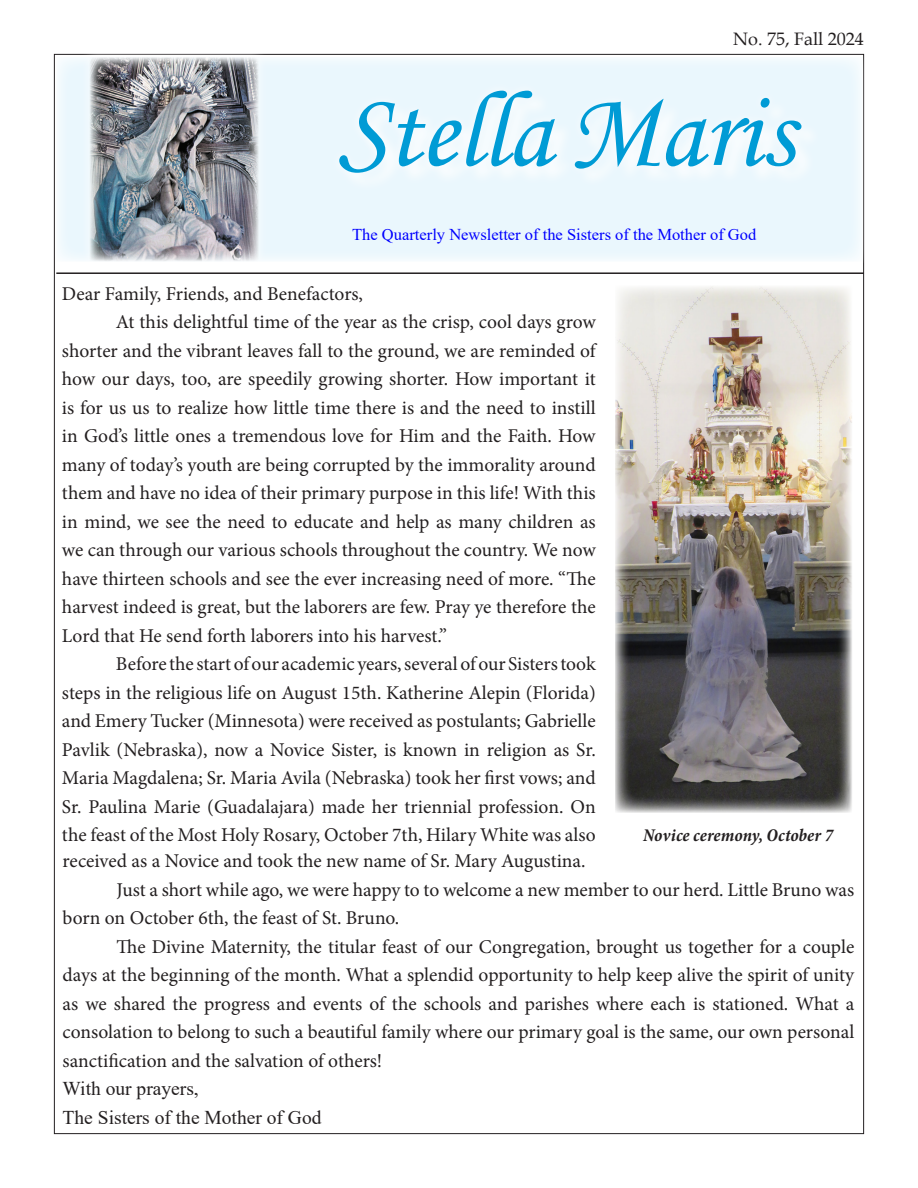
<style>
.page{position:relative;width:918px;height:1188px;background:#fff}
.page>*{position:absolute;margin:0;border:0;box-sizing:border-box;transform-origin:0 0}
.t1{font:108px "Monotype Corsiva";letter-spacing:-.005em;color:#009bd5}
.t2{font:19.5px/28.5px "Minion Pro";letter-spacing:-.005em;color:#231f20;text-align:justify}
.Hanging_indent{font:19.5px "Times New Roman";color:#231f20}
.t3{font:italic 700 condensed 18px "Minion Pro";letter-spacing:-.005em;color:#231f20}
.t4{font:18px "Book Antiqua";color:#231f20}
.t5{font:16.5px "Times New Roman";color:#00f}
</style>
<div class="page">
<div style="left:56px;top:56px;width:807px;height:206px;background:#eaf7fd"></div>
<div style="left:55px;top:56px;width:809px;height:207px;border:2px solid #fff"></div>
<hr style="left:56px;top:272px;width:808px;height:2px;background:#231f20">
<div style="left:80px;top:47px;width:188px;height:224px;background:#fff;opacity:.75"></div>
<div style="left:89px;top:56px;width:171px;height:207px;background:#fff;opacity:.75"></div>
<div style="left:330px;top:81px;width:481px;height:101px;background:#eff9fd"></div>
<img style="left:615px;top:286px;width:237px;height:527px">
<p class="t4" style="left:733px;top:27px;width:132px">No. 75, Fall 2024</p>
<p class="t1" style="left:337px;top:66px;width:458px">Stella Maris</p>
<p class="t5" style="left:352px;top:223px;width:406px">The Quarterly Newsletter of the Sisters of the Mother of God</p>
<p class="t2" style="left:62px;top:279px;width:303px">Dear Family, Friends, and Benefactors,</p>
<p class="t2" style="left:62px;top:308px;width:535px;text-indent:54px">At this delightful time of the year as the crisp, cool days grow shorter and the vibrant leaves fall to the ground, we are reminded of how our days, too, are speedily growing shorter. How important it is for us us to realize how little time there is and the need to instill in God’s little ones a tremendous love for Him and the Faith. How many of today’s youth are being corrupted by the immorality around them and have no idea of their primary purpose in this life! With this in mind, we see the need to educate and help as many children as we can through our various schools throughout the country. We now have thirteen schools and see the ever increasing need of more. “The harvest indeed is great, but the laborers are few. Pray ye therefore the Lord that He send forth laborers into his harvest.”</p>
<p class="t2" style="left:62px;top:650px;width:535px;text-indent:54px">Before the start of our academic years, several of our Sisters took steps in the religious life on August 15th. Katherine Alepin (Florida) and Emery Tucker (Minnesota) were received as postulants; Gabrielle Pavlik (Nebraska), now a Novice Sister, is known in religion as Sr.<br>Maria Magdalena; Sr. Maria Avila (Nebraska) took her first vows; and Sr. Paulina Marie (Guadalajara) made her triennial profession. On the feast of the Most Holy Rosary, October 7th, Hilary White was also</p>
<p class="t2" style="left:63px;top:847px;width:524px">received as a Novice and took the new name of Sr. Mary Augustina.</p>
<p class="t2" style="left:63px;top:875px;width:793px;text-indent:54px">Just a short while ago, we were happy to to welcome a new member to our herd. Little Bruno was born on October 6th, the feast of St. Bruno.</p>
<p class="t2" style="left:63px;top:932px;width:793px;text-indent:54px">The Divine Maternity, the titular feast of our Congregation, brought us together for a couple days at the beginning of the month. What a splendid opportunity to help keep alive the spirit of unity as we shared the progress and events of the schools and parishes where each is stationed. What a consolation to belong to such a beautiful family where our primary goal is the same, our own personal sanctification and the salvation of others!</p>
<p class="Hanging_indent" style="left:63px;top:1075px;width:138px">With our prayers,</p>
<p class="Hanging_indent" style="left:63px;top:1103px;width:260px">The Sisters of the Mother of God</p>
<p class="t3" style="left:643px;top:822px;width:191px">Novice ceremony, October 7</p>
</div>
